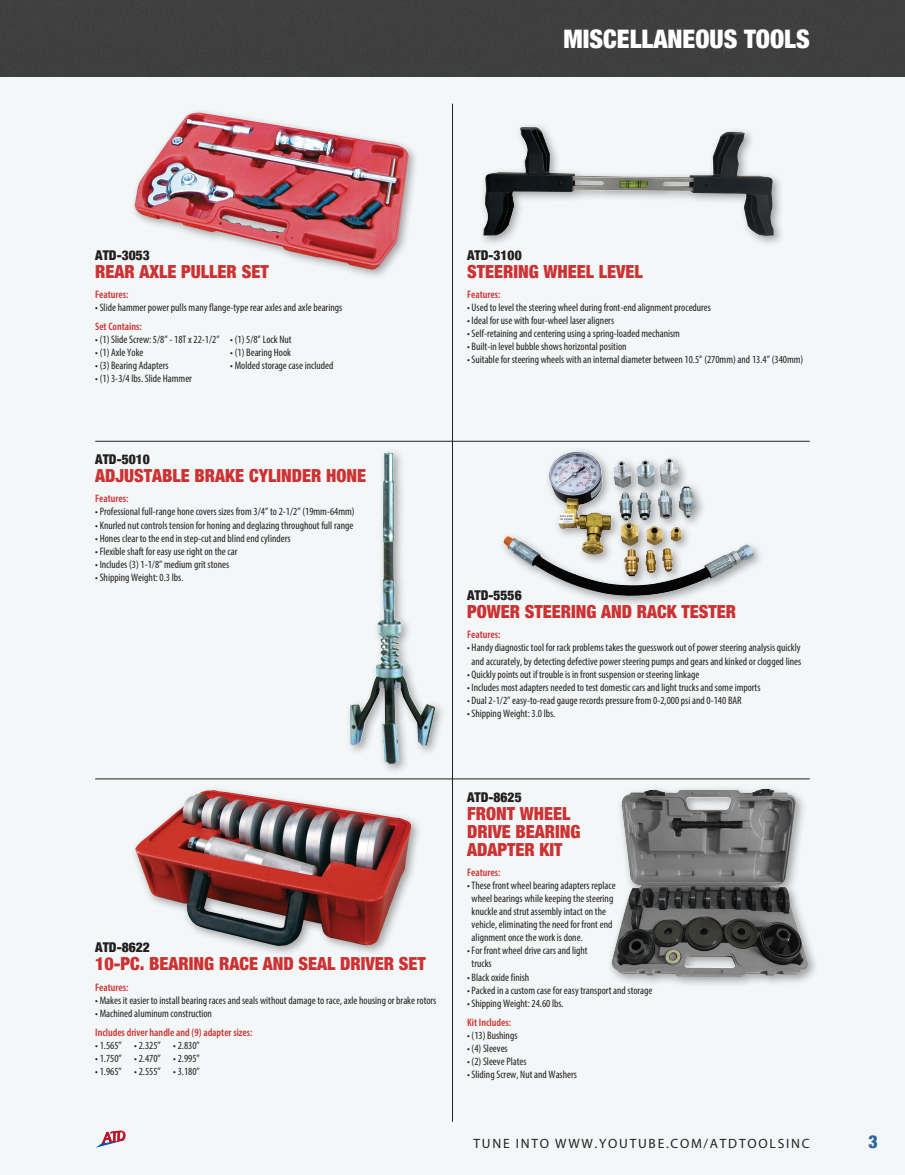
<style>
.page{position:relative;width:905px;height:1175px;background:#fff}
.page>*{position:absolute;margin:0;border:0;box-sizing:border-box;transform-origin:0 0}
.t1{font:900 condensed 25.5px "Helvetica Neue";color:#fff}
.t2{font:900 condensed 18px/18px "Helvetica Neue";color:#cd3232}
.t3{font:900 condensed 18px "Helvetica Neue";color:#2c679b}
.t4{font:900 condensed 13.5px "Helvetica Neue";color:#231f20}
.t5{font:13.5px "Myriad Pro";letter-spacing:.13em;color:#231f20}
.t6{font:condensed 10.8px/13px "Myriad Pro";color:#231f20}
.t7{font:600 condensed 10.8px "Myriad Pro";color:#cd3232}
</style>
<div class="page">
<div style="left:0;top:0;width:904px;height:1174px;background:#f4f7f8"></div>
<div style="left:0;top:0;width:904px;height:76px;background:#3f3f3f"></div>
<svg style="left:110px;top:1130px;width:10px;height:11px"></svg>
<hr style="left:452px;top:104px;width:1px;height:1017px;background:#231f20">
<hr style="left:95px;top:441px;width:714px;height:1px;background:#231f20">
<hr style="left:95px;top:778px;width:714px;height:1px;background:#231f20">
<div style="left:130px;top:108px;width:289px;height:172px;background:#231f20;opacity:.4"></div>
<img style="left:134px;top:113px;width:275px;height:158px">
<div style="left:478px;top:122px;width:306px;height:125px;background:#231f20;opacity:.4"></div>
<img style="left:483px;top:127px;width:290px;height:109px">
<img style="left:350px;top:452px;width:85px;height:312px">
<div style="left:499px;top:447px;width:265px;height:160px;background:#231f20;opacity:.4"></div>
<img style="left:548px;top:451px;width:148px;height:104px">
<div style="left:131px;top:785px;width:291px;height:172px;background:#231f20;opacity:.4"></div>
<img style="left:135px;top:790px;width:276px;height:156px">
<div style="left:607px;top:783px;width:211px;height:205px;background:#231f20;opacity:.4"></div>
<img style="left:679px;top:789px;width:90px;height:4px">
<h1 class="t1" style="left:563px;top:18px;width:248px">MISCELLANEOUS TOOLS</h1>
<p class="t4" style="left:95px;top:244px;width:56px">ATD-3053</p>
<h2 class="t2" style="left:95px;top:261px;width:175px">REAR AXLE PULLER SET</h2>
<p class="t7" style="left:95px;top:288px;width:35px">Features:</p>
<p class="t6" style="left:95px;top:301px;width:248px">• Slide hammer power pulls many flange-type rear axles and axle bearings</p>
<p class="t7" style="left:95px;top:320px;width:48px">Set Contains:</p>
<p class="t6" style="left:95px;top:333px;width:198px">• (1) Slide Screw: 5/8” - 18T x 22-1/2” • (1) 5/8” Lock Nut</p>
<p class="t6" style="left:95px;top:346px;width:50px">• (1) Axle Yoke</p>
<p class="t6" style="left:230px;top:346px;width:62px">• (1) Bearing Hook</p>
<p class="t6" style="left:95px;top:359px;width:75px">• (3) Bearing Adapters</p>
<p class="t6" style="left:230px;top:359px;width:105px">• Molded storage case included</p>
<p class="t6" style="left:95px;top:372px;width:98px">• (1) 3-3/4 lbs. Slide Hammer</p>
<p class="t4" style="left:95px;top:448px;width:56px">ATD-5010</p>
<h2 class="t2" style="left:95px;top:466px;width:272px">ADJUSTABLE BRAKE CYLINDER HONE</h2>
<p class="t7" style="left:95px;top:492px;width:35px">Features:</p>
<p class="t6" style="left:95px;top:505px;width:261px">• Professional full-range hone covers sizes from 3/4” to 2-1/2” (19mm-64mm)</p>
<p class="t6" style="left:95px;top:518px;width:260px">• Knurled nut controls tension for honing and deglazing throughout full range</p>
<p class="t6" style="left:95px;top:531px;width:197px">• Hones clear to the end in step-cut and blind end cylinders</p>
<p class="t6" style="left:95px;top:544px;width:144px">• Flexible shaft for easy use right on the car</p>
<p class="t6" style="left:95px;top:557px;width:135px">• Includes (3) 1-1/8” medium grit stones</p>
<p class="t6" style="left:95px;top:570px;width:90px">• Shipping Weight: 0.3 lbs.</p>
<p class="t4" style="left:95px;top:936px;width:56px">ATD-8622</p>
<h2 class="t2" style="left:95px;top:954px;width:332px">10-PC. BEARING RACE AND SEAL DRIVER SET</h2>
<p class="t7" style="left:95px;top:980px;width:35px">Features:</p>
<p class="t6" style="left:95px;top:993px;width:343px">• Makes it easier to install bearing races and seals without damage to race, axle housing or brake rotors</p>
<p class="t6" style="left:95px;top:1006px;width:118px">• Machined aluminum construction</p>
<p class="t7" style="left:95px;top:1025px;width:159px">Includes driver handle and (9) adapter sizes:</p>
<p class="t6" style="left:95px;top:1038px;width:106px">• 1.565” • 2.325” • 2.830”</p>
<p class="t6" style="left:95px;top:1051px;width:106px">• 1.750” • 2.470” • 2.995”</p>
<p class="t6" style="left:95px;top:1064px;width:106px">• 1.965” • 2.555” • 3.180”</p>
<p class="t4" style="left:467px;top:244px;width:56px">ATD-3100</p>
<h2 class="t2" style="left:467px;top:261px;width:177px">STEERING WHEEL LEVEL</h2>
<p class="t7" style="left:467px;top:288px;width:35px">Features:</p>
<p class="t6" style="left:467px;top:301px;width:245px">• Used to level the steering wheel during front-end alignment procedures</p>
<p class="t6" style="left:467px;top:314px;width:148px">• Ideal for use with four-wheel laser aligners</p>
<p class="t6" style="left:467px;top:327px;width:214px">• Self-retaining and centering using a spring-loaded mechanism</p>
<p class="t6" style="left:467px;top:340px;width:161px">• Built-in level bubble shows horizontal position</p>
<p class="t6" style="left:467px;top:353px;width:338px">• Suitable for steering wheels with an internal diameter between 10.5” (270mm) and 13.4” (340mm)</p>
<p class="t4" style="left:467px;top:584px;width:56px">ATD-5556</p>
<h2 class="t2" style="left:467px;top:601px;width:271px">POWER STEERING AND RACK TESTER</h2>
<p class="t7" style="left:467px;top:628px;width:35px">Features:</p>
<p class="t6" style="left:467px;top:641px;width:335px;text-align:center">• Handy diagnostic tool for rack problems takes the guesswork out of power steering analysis quickly and accurately, by detecting defective power steering pumps and gears and kinked or clogged lines</p>
<p class="t6" style="left:467px;top:667px;width:234px">• Quickly points out if trouble is in front suspension or steering linkage</p>
<p class="t6" style="left:467px;top:680px;width:295px">• Includes most adapters needed to test domestic cars and light trucks and some imports</p>
<p class="t6" style="left:467px;top:693px;width:276px">• Dual 2-1/2” easy-to-read gauge records pressure from 0-2,000 psi and 0-140 BAR</p>
<p class="t6" style="left:467px;top:706px;width:90px">• Shipping Weight: 3.0 lbs.</p>
<p class="t4" style="left:467px;top:786px;width:56px">ATD-8625</p>
<h2 class="t2" style="left:467px;top:803px;width:115px">FRONT WHEEL<br>DRIVE BEARING<br>ADAPTER KIT</h2>
<p class="t7" style="left:467px;top:865px;width:35px">Features:</p>
<p class="t6" style="left:471px;top:879px;width:145px;text-indent:-5px">• These front wheel bearing adapters replace wheel bearings while keeping the steering knuckle and strut assembly intact on the vehicle, eliminating the need for front end alignment once the work is done.</p>
<p class="t6" style="left:471px;top:944px;width:118px;text-indent:-5px">• For front wheel drive cars and light trucks</p>
<p class="t6" style="left:467px;top:970px;width:64px">• Black oxide finish</p>
<p class="t6" style="left:467px;top:983px;width:187px">• Packed in a custom case for easy transport and storage</p>
<p class="t6" style="left:467px;top:996px;width:98px">• Shipping Weight: 24.60 lbs.</p>
<p class="t7" style="left:467px;top:1015px;width:45px">Kit Includes:</p>
<p class="t6" style="left:467px;top:1028px;width:52px">• (13) Bushings</p>
<p class="t6" style="left:467px;top:1041px;width:42px">• (4) Sleeves</p>
<p class="t6" style="left:467px;top:1054px;width:61px">• (2) Sleeve Plates</p>
<p class="t6" style="left:467px;top:1067px;width:111px">• Sliding Screw, Nut and Washers</p>
<p class="t5" style="left:473px;top:1135px;width:337px">TUNE INTO WWW.YOUTUBE.COM/ATDTOOLSINC</p>
<h2 class="t3" style="left:868px;top:1126px;width:11px">3</h2>
</div>
